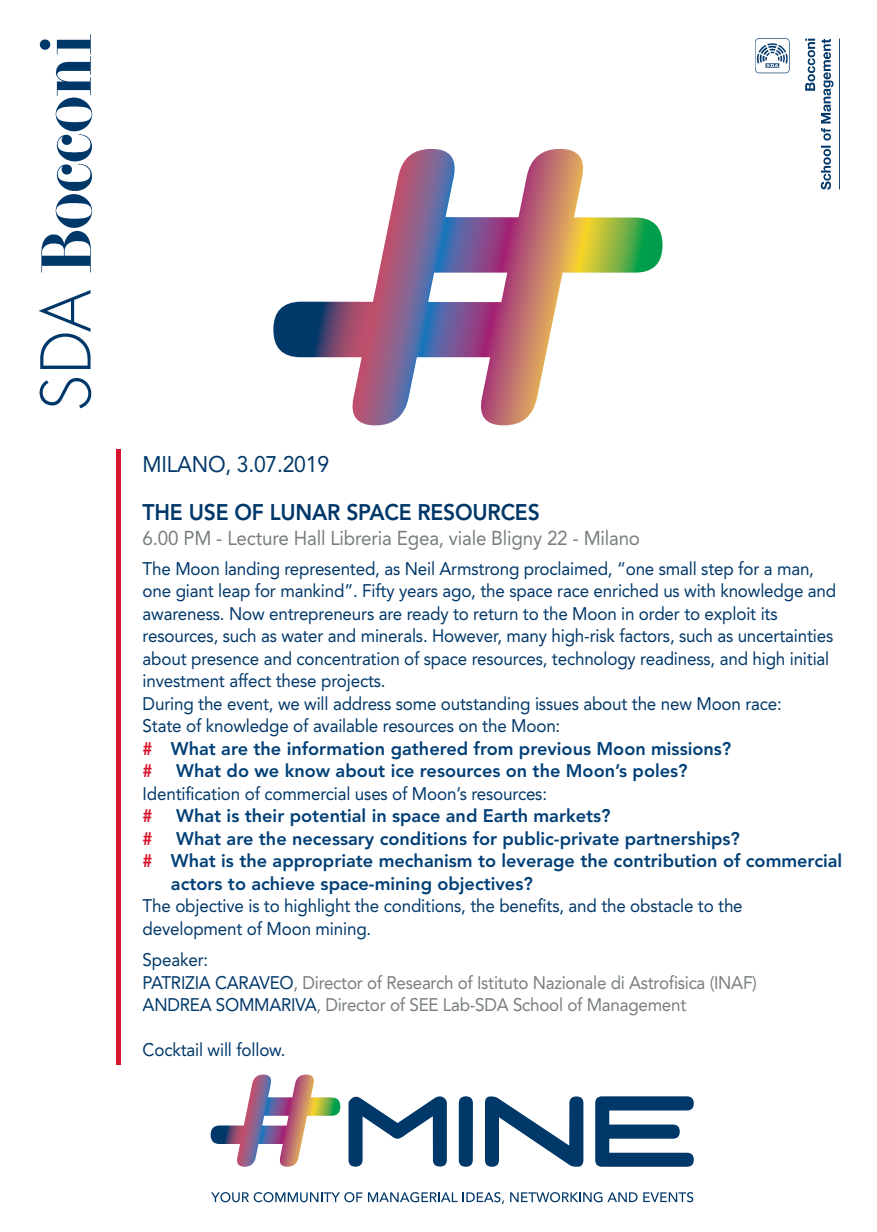
<style>
.page{position:relative;width:877px;height:1232px;background:#fff}
.page>*{position:absolute;margin:0;border:0;box-sizing:border-box;transform-origin:0 0}
.t1{font:800 22.5px "Avenir";letter-spacing:-.01em;color:#00386a;scale:.94 1}
.t2{font:22.5px "Avenir";letter-spacing:-.01em;color:#00386a;scale:.94 1}
.t3{font:20px "Avenir";letter-spacing:-.01em;color:#777e7d;scale:.94 1}
.t4{font:18.12px/22.5px "Avenir";letter-spacing:-.01em;color:#00386a;scale:.94 1}
.t5{font:800 18.12px "Avenir";color:#013f77}
.t6{font:18.12px/22.5px "Avenir";letter-spacing:-.015em;color:#777e7d;scale:.94 1}
.t7{font:900 18.12px "Avenir";color:#d7162e;scale:.94 1}
.s1{font-weight:900;color:#d7162e}
.s2{font-weight:800;color:#013f77}
.s3{color:#00386a}
</style>
<div class="page">
<svg style="left:348px;top:1096px;width:346px;height:70px"></svg>
<svg style="left:211px;top:1074px;width:129px;height:92px"></svg>
<svg style="left:211px;top:1192px;width:151px;height:10px"></svg>
<svg style="left:368px;top:1192px;width:136px;height:11px"></svg>
<svg style="left:510px;top:1192px;width:183px;height:10px"></svg>
<img style="left:38px;top:33px;width:55px;height:376px">
<img style="left:755px;top:38px;width:85px;height:152px">
<hr style="left:116px;top:449px;width:4px;height:615px;background:#d7162e">
<svg style="left:273px;top:149px;width:389px;height:276px"></svg>
<p class="t2" style="left:143px;top:454px;width:200px">MILANO, 3.07.2019</p>
<p class="t1" style="left:143px;top:503px;width:424px">THE USE OF LUNAR SPACE RESOURCES</p>
<p class="t3" style="left:143px;top:529px;width:531px">6.00 PM - Lecture Hall Libreria Egea, viale Bligny 22 - Milano</p>
<p class="t4" style="left:143px;top:558px;width:739px">The Moon landing represented, as Neil Armstrong proclaimed, “one small step for a man, one giant leap for mankind”. Fifty years ago, the space race enriched us with knowledge and awareness. Now entrepreneurs are ready to return to the Moon in order to exploit its resources, such as water and minerals. However, many high-risk factors, such as uncertainties about presence and concentration of space resources, technology readiness, and high initial investment affect these projects.<br>During the event, we will address some outstanding issues about the new Moon race:<br>State of knowledge of available resources on the Moon:<br><span class="s1">#</span> <span class="s2">What are the information gathered from previous Moon missions?<br></span><span class="s1">#</span></p>
<p class="t5" style="left:176px;top:763px;width:513px">What do we know about ice resources on the Moon’s poles?</p>
<p class="t4" style="left:143px;top:783px;width:432px">Identification of commercial uses of Moon’s resources:</p>
<p class="t7" style="left:143px;top:808px;width:12px">#</p>
<p class="t5" style="left:176px;top:808px;width:436px">What is their potential in space and Earth markets?</p>
<p class="t7" style="left:143px;top:831px;width:12px">#</p>
<p class="t5" style="left:176px;top:831px;width:565px">What are the necessary conditions for public-private partnerships?</p>
<p class="t5" style="left:143px;top:853px;width:701px"><span class="s1">#</span> What is the appropriate mechanism to leverage the contribution of commercial</p>
<p class="t5" style="left:171px;top:876px;width:363px">actors to achieve space-mining objectives?</p>
<p class="t4" style="left:143px;top:896px;width:640px">The objective is to highlight the conditions, the benefits, and the obstacle to the development of Moon mining.</p>
<p class="t6" style="left:143px;top:950px;width:655px"><span class="s3">Speaker:<br>PATRIZIA CARAVEO</span>, Director of Research of Istituto Nazionale di Astrofisica (INAF)<br><span class="s3">ANDREA SOMMARIVA</span>, Director of SEE Lab-SDA School of Management</p>
<p class="t4" style="left:143px;top:1040px;width:154px">Cocktail will follow.</p>
</div>
